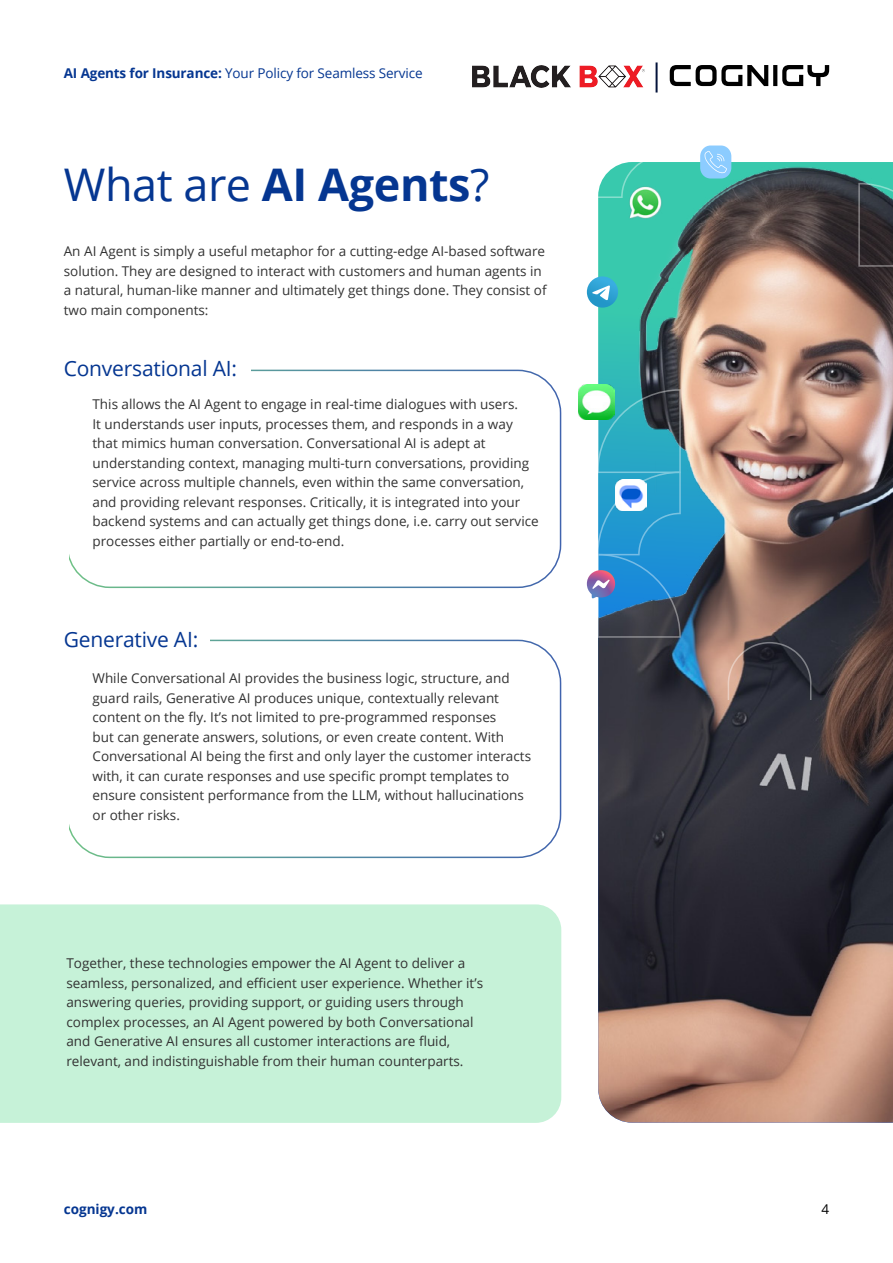
<style>
.page{position:relative;width:893px;height:1263px;background:#fff}
.page>*{position:absolute;margin:0;border:0;box-sizing:border-box;transform-origin:0 0}
.t1{font:45px "Open Sans";letter-spacing:-.01em;color:#053691}
.t2{font:30px "Minion Pro";color:#001138}
.t3{font:21px "Open Sans";letter-spacing:-.01em;color:#053691}
.t4{font:13.5px/19.5px "Open Sans";color:#323232}
.t5{font:13.5px "Open Sans";letter-spacing:-.01em;color:#053691}
.t6{font:700 13.5px "Open Sans";color:#053691}
.t7{font:13.5px "Open Sans";color:#000}
.s1{font-weight:700}
</style>
<div class="page">
<div style="left:0;top:904px;width:561px;height:219px;background:#c6f2d8"></div>
<svg style="left:69px;top:369px;width:493px;height:220px"></svg>
<svg style="left:69px;top:639px;width:493px;height:220px"></svg>
<div style="left:40px;top:356px;width:211px;height:36px;background:#fff"></div>
<div style="left:40px;top:626px;width:170px;height:36px;background:#fff"></div>
<img style="left:598px;top:162px;width:295px;height:961px">
<svg style="left:598px;top:162px;width:66px;height:36px;background:#57d1b9"></svg>
<svg style="left:728px;top:642px;width:83px;height:58px;background:#443f45"></svg>
<svg style="left:858px;top:183px;width:35px;height:84px;background:#353c3e"></svg>
<img style="left:579px;top:384px;width:8px;height:36px">
<img style="left:627px;top:185px;width:36px;height:36px">
<svg style="left:587px;top:348px;width:94px;height:290px;background:#4e98b2"></svg>
<svg style="left:587px;top:276px;width:31px;height:32px"></svg>
<svg style="left:591px;top:285px;width:19px;height:15px"></svg>
<div style="left:700px;top:146px;width:31px;height:32px;background:#8cccff;border-radius:11px"></div>
<svg style="left:704px;top:151px;width:23px;height:22px"></svg>
<svg style="left:670px;top:65px;width:159px;height:21px"></svg>
<img style="left:472px;top:66px;width:173px;height:21px">
<p class="t5" style="left:64px;top:64px;width:360px"><span class="s1">AI Agents for Insurance:</span> Your Policy for Seamless Service</p>
<h1 class="t1" style="left:64px;top:154px;width:427px">What are <span class="s1">AI Agents</span>?</h1>
<p class="t4" style="left:64px;top:241px;width:484px">An AI Agent is simply a useful metaphor for a cutting-edge AI-based software solution. They are designed to interact with customers and human agents in a natural, human-like manner and ultimately get things done. They consist of two main components:</p>
<h3 class="t3" style="left:64px;top:354px;width:175px">Conversational AI:</h3>
<p class="t4" style="left:93px;top:394px;width:448px">This allows the AI Agent to engage in real-time dialogues with users.<br>It understands user inputs, processes them, and responds in a way that mimics human conversation. Conversational AI is adept at understanding context, managing multi-turn conversations, providing service across multiple channels, even within the same conversation, and providing relevant responses. Critically, it is integrated into your backend systems and can actually get things done, i.e. carry out service processes either partially or end-to-end.</p>
<h3 class="t3" style="left:64px;top:624px;width:136px">Generative AI:</h3>
<p class="t4" style="left:93px;top:668px;width:440px">While Conversational AI provides the business logic, structure, and guard rails, Generative AI produces unique, contextually relevant content on the fly. It’s not limited to pre-programmed responses<br>but can generate answers, solutions, or even create content. With Conversational AI being the first and only layer the customer interacts with, it can curate responses and use specific prompt templates to ensure consistent performance from the LLM, without hallucinations or other risks.</p>
<p class="t4" style="left:66px;top:953px;width:418px">Together, these technologies empower the AI Agent to deliver a seamless, personalized, and efficient user experience. Whether it’s answering queries, providing support, or guiding users through complex processes, an AI Agent powered by both Conversational and Generative AI ensures all customer interactions are fluid, relevant, and indistinguishable from their human counterparts.</p>
<h2 class="t2" style="left:653px;top:55px;width:9px">|</h2>
<p class="t6" style="left:64px;top:1199px;width:85px">cognigy.com</p>
<p class="t7" style="left:821px;top:1199px;width:9px">4</p>
</div>
